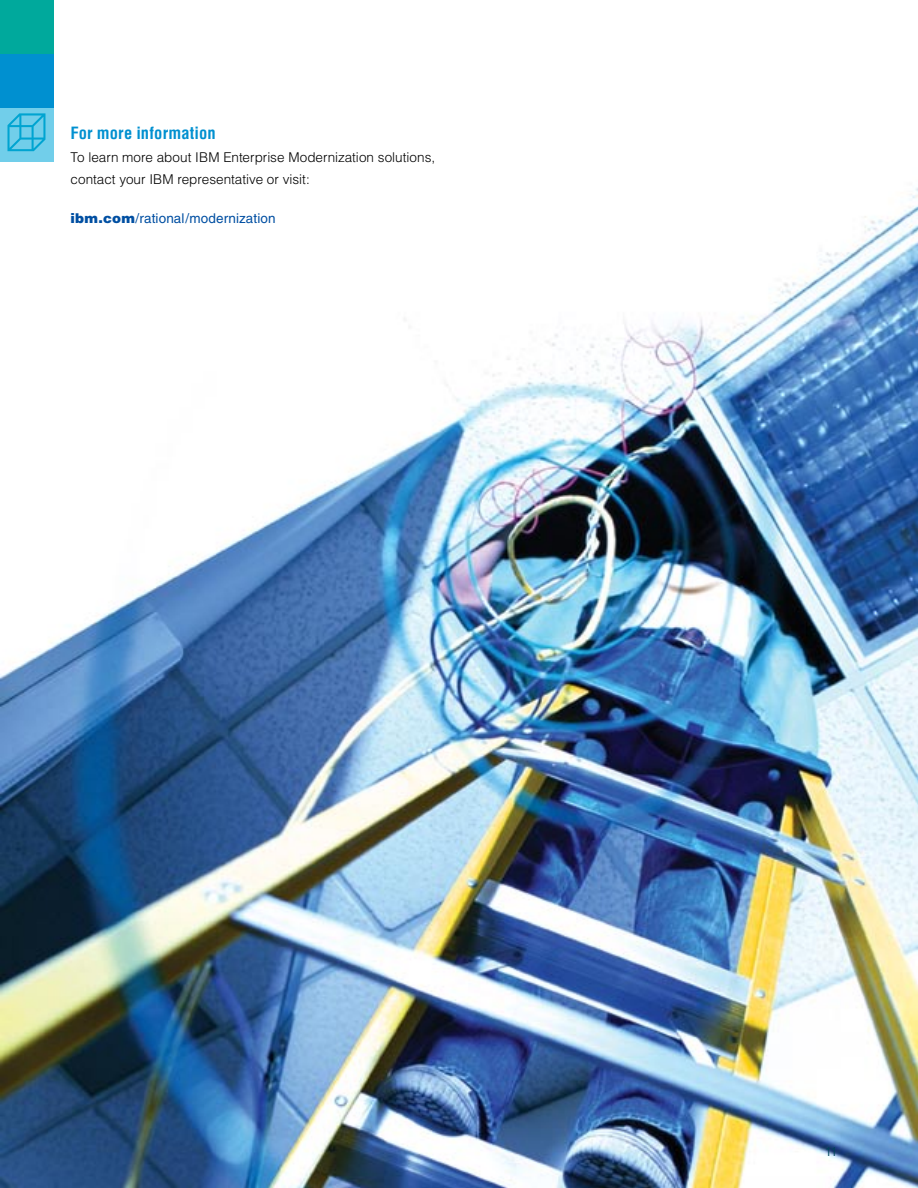
<style>
.page{position:relative;width:918px;height:1188px;background:#fff}
.page>*{position:absolute;margin:0;border:0;box-sizing:border-box;transform-origin:0 0}
.Text_-_subhead{font:700 condensed 16.5px "Helvetica";letter-spacing:.005em;color:#0090d0}
.Text_-_body{font:300 13.5px/22.5px "Helvetica";color:#000}
.Text_-_body-2{font:13.5px "Helvetica";letter-spacing:.01em;color:#004fa2}
.t1{font:condensed 12px "Helvetica";color:#00455a}
.s1{font-weight:900}
</style>
<div class="page">
<img style="left:0;top:187px;width:918px;height:1001px">
<div style="left:0;top:108px;width:54px;height:54px;background:#71ceea"></div>
<div style="left:0;top:54px;width:54px;height:54px;background:#0090d0"></div>
<div style="left:0;top:0;width:54px;height:54px;background:#00a99c"></div>
<svg style="left:8px;top:113px;width:37px;height:38px"></svg>
<p class="Text_-_subhead" style="left:70px;top:123px;width:147px">For more information</p>
<p class="Text_-_body" style="left:70px;top:145px;width:366px">To learn more about IBM Enterprise Modernization solutions, contact your IBM representative or visit:</p>
<p class="Text_-_body-2" style="left:70px;top:211px;width:207px"><span class="s1">ibm.com</span>/rational/modernization</p>
<p class="t1" style="left:826px;top:1144px;width:13px">11</p>
</div>
